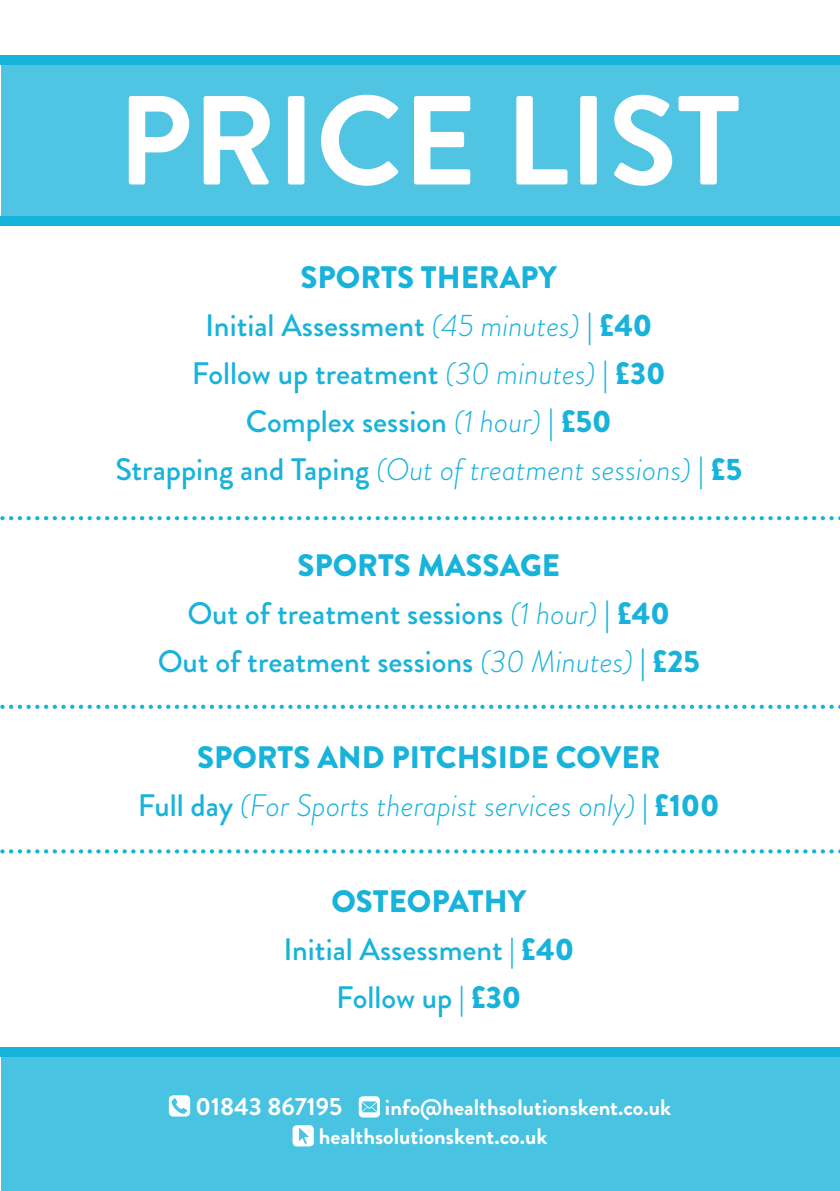
<style>
.page{position:relative;width:840px;height:1191px;background:#fff}
.page>*{position:absolute;margin:0;border:0;box-sizing:border-box;transform-origin:0 0}
.t1{font:700 126.4px "Brandon Grotesque";color:#fff}
.t2{font:500 31px "Brandon Grotesque";color:#18b3db}
.t3{font:italic 300 31px "Brandon Grotesque";color:#18b3db}
.t4{font:900 31px "Brandon Grotesque";color:#18b3db}
.t5{font:700 24.8px "Brandon Grotesque";color:#fff}
.t6{font:700 22.4px "Brandon Grotesque";color:#fff}
.s1{font-weight:300;font-style:italic}
.s2{font-weight:900}
.s3{font-weight:500;font-style:normal}
.s4{font-weight:900;font-style:normal}
.s5{font-weight:700}
.s6{font-weight:700;font-style:normal;font-size:29.2px}
.s7{font-weight:700;font-size:29.2px}
</style>
<div class="page">
<div style="left:1px;top:1056px;width:838px;height:135px;background:#48c3e2"></div>
<div style="left:1px;top:62px;width:838px;height:154px;background:#50c5e3"></div>
<svg style="left:169px;top:1095px;width:21px;height:21px"></svg>
<svg style="left:358px;top:1096px;width:22px;height:21px"></svg>
<svg style="left:292px;top:1125px;width:21px;height:21px"></svg>
<div style="left:0;top:55px;width:839px;height:10px;background:#18b3db"></div>
<div style="left:0;top:216px;width:839px;height:9px;background:#18b3db"></div>
<div style="left:0;top:1047px;width:839px;height:9px;background:#18b3db"></div>
<svg style="left:0;top:849px;width:840px;height:4px"></svg>
<svg style="left:0;top:704px;width:840px;height:5px"></svg>
<svg style="left:0;top:516px;width:840px;height:4px"></svg>
<p class="t1" style="left:117px;top:53px;width:624px">PRICE LIST</p>
<p class="t4" style="left:300px;top:255px;width:258px">SPORTS THERAPY</p>
<p class="t2" style="left:205px;top:304px;width:448px">Initial Assessment <span class="s1">(45 minutes)</span> | <span class="s2">£40</span></p>
<p class="t2" style="left:192px;top:352px;width:475px">Follow up treatment <span class="s1">(30 minutes)</span> | <span class="s2">£30</span></p>
<p class="t2" style="left:246px;top:400px;width:367px">Complex session <span class="s1">(1 hour)</span> | <span class="s2">£50</span></p>
<p class="t3" style="left:115px;top:448px;width:628px"><span class="s3">Strapping and Taping</span> (Out of treatment sessions) <span class="s3">|</span> <span class="s4">£5</span></p>
<p class="t4" style="left:297px;top:543px;width:264px">SPORTS MASSAGE</p>
<p class="t2" style="left:187px;top:592px;width:483px">Out of treatment sessions <span class="s1">(1 hour)</span> <span class="s5">|</span> <span class="s2">£40</span></p>
<p class="t2" style="left:158px;top:640px;width:543px">Out of treatment sessions <span class="s1">(30 Minutes)</span> <span class="s5">|</span> <span class="s2">£25</span></p>
<p class="t4" style="left:197px;top:735px;width:464px">SPORTS AND PITCHSIDE COVER</p>
<p class="t3" style="left:138px;top:784px;width:583px"><span class="s3">Full day</span> (For Sports therapist services only) <span class="s6">|</span> <span class="s4">£100</span></p>
<p class="t4" style="left:331px;top:879px;width:196px">OSTEOPATHY</p>
<p class="t2" style="left:283px;top:928px;width:292px">Initial Assessment <span class="s7">|</span> <span class="s2">£40</span></p>
<p class="t2" style="left:336px;top:976px;width:186px">Follow up <span class="s7">|</span> <span class="s2">£30</span></p>
<p class="t5" style="left:195px;top:1089px;width:148px">01843 867195</p>
<p class="t6" style="left:385px;top:1091px;width:287px">info@healthsolutionskent.co.uk</p>
<p class="t6" style="left:318px;top:1120px;width:230px">healthsolutionskent.co.uk</p>
</div>
